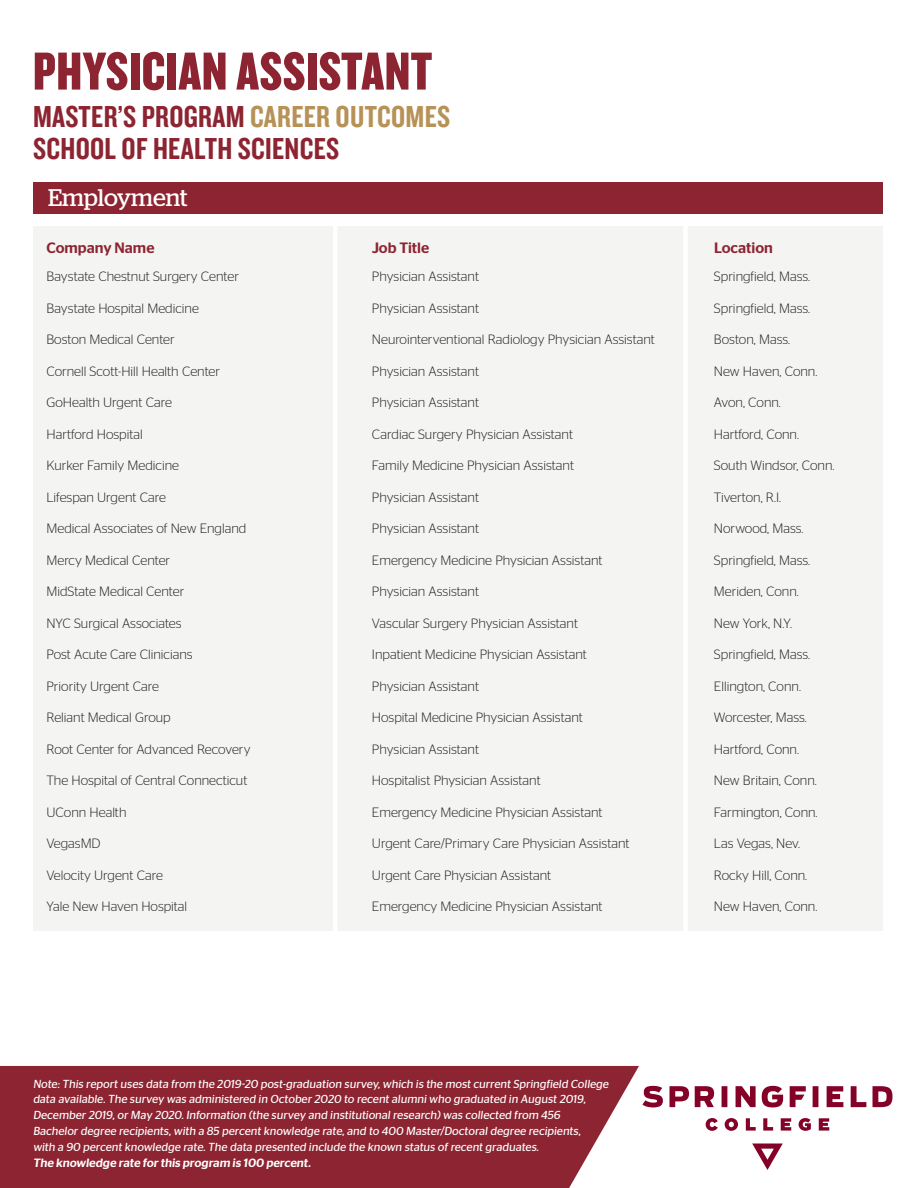
<style>
.page{position:relative;width:918px;height:1188px;background:#fff}
.page>*{position:absolute;margin:0;border:0;box-sizing:border-box;transform-origin:0 0}
.t1{font:55.5px "Knockout 69 Full Liteweight";letter-spacing:.01em;color:#8d2431}
.t2{font:31.5px "Knockout 49 Liteweight";letter-spacing:.01em;color:#8d2431}
.t3{font:24px "Stag";letter-spacing:-.005em;color:#fff}
.t4{font:500 15px "Stag Sans";color:#8d2431}
.t5{font:300 13.5px "Stag Sans";color:#231f20}
.t6{font:500 12px "Stag Sans";color:#fff}
.t7{font:11.7px/15.8px "Stag Sans";color:#fff}
.s1{color:#b79256}
</style>
<div class="page">
<div style="left:0;top:1066px;width:639px;height:122px;background:#8d2431"></div>
<svg style="left:642px;top:1086px;width:251px;height:21px"></svg>
<svg style="left:752px;top:1144px;width:31px;height:26px"></svg>
<svg style="left:706px;top:1118px;width:123px;height:13px"></svg>
<div style="left:33px;top:227px;width:849px;height:704px;background:#f4f4f2"></div>
<div style="left:33px;top:182px;width:849px;height:32px;background:#8d2431"></div>
<div style="left:333px;top:221px;width:5px;height:722px;background:#fff"></div>
<div style="left:683px;top:222px;width:5px;height:722px;background:#fff"></div>
<p class="t1" style="left:33px;top:36px;width:401px">PHYSICIAN ASSISTANT</p>
<p class="t2" style="left:33px;top:97px;width:419px">MASTER’S PROGRAM <span class="s1">CAREER OUTCOMES</span></p>
<p class="t2" style="left:33px;top:128px;width:308px">SCHOOL OF HEALTH SCIENCES</p>
<p class="t3" style="left:48px;top:183px;width:141px">Employment</p>
<p class="t4" style="left:46px;top:239px;width:109px">Company Name</p>
<p class="t4" style="left:372px;top:239px;width:59px">Job Title</p>
<p class="t4" style="left:714px;top:239px;width:60px">Location</p>
<p class="t5" style="left:46px;top:269px;width:194px">Baystate Chestnut Surgery Center</p>
<p class="t5" style="left:372px;top:269px;width:109px">Physician Assistant</p>
<p class="t5" style="left:714px;top:269px;width:98px">Springfield, Mass.</p>
<p class="t5" style="left:46px;top:300px;width:154px">Baystate Hospital Medicine</p>
<p class="t5" style="left:372px;top:300px;width:109px">Physician Assistant</p>
<p class="t5" style="left:714px;top:300px;width:98px">Springfield, Mass.</p>
<p class="t5" style="left:46px;top:332px;width:130px">Boston Medical Center</p>
<p class="t5" style="left:372px;top:332px;width:284px">Neurointerventional Radiology Physician Assistant</p>
<p class="t5" style="left:714px;top:332px;width:78px">Boston, Mass.</p>
<p class="t5" style="left:46px;top:363px;width:175px">Cornell Scott-Hill Health Center</p>
<p class="t5" style="left:372px;top:363px;width:109px">Physician Assistant</p>
<p class="t5" style="left:714px;top:363px;width:105px">New Haven, Conn.</p>
<p class="t5" style="left:46px;top:395px;width:127px">GoHealth Urgent Care</p>
<p class="t5" style="left:372px;top:395px;width:109px">Physician Assistant</p>
<p class="t5" style="left:714px;top:395px;width:68px">Avon, Conn.</p>
<p class="t5" style="left:46px;top:426px;width:98px">Hartford Hospital</p>
<p class="t5" style="left:372px;top:426px;width:203px">Cardiac Surgery Physician Assistant</p>
<p class="t5" style="left:714px;top:426px;width:87px">Hartford, Conn.</p>
<p class="t5" style="left:46px;top:458px;width:134px">Kurker Family Medicine</p>
<p class="t5" style="left:372px;top:458px;width:204px">Family Medicine Physician Assistant</p>
<p class="t5" style="left:714px;top:458px;width:122px">South Windsor, Conn.</p>
<p class="t5" style="left:46px;top:489px;width:121px">Lifespan Urgent Care</p>
<p class="t5" style="left:372px;top:489px;width:109px">Physician Assistant</p>
<p class="t5" style="left:714px;top:489px;width:69px">Tiverton, R.I.</p>
<p class="t5" style="left:46px;top:521px;width:201px">Medical Associates of New England</p>
<p class="t5" style="left:372px;top:521px;width:109px">Physician Assistant</p>
<p class="t5" style="left:714px;top:521px;width:91px">Norwood, Mass.</p>
<p class="t5" style="left:46px;top:552px;width:125px">Mercy Medical Center</p>
<p class="t5" style="left:372px;top:552px;width:232px">Emergency Medicine Physician Assistant</p>
<p class="t5" style="left:714px;top:552px;width:98px">Springfield, Mass.</p>
<p class="t5" style="left:46px;top:584px;width:139px">MidState Medical Center</p>
<p class="t5" style="left:372px;top:584px;width:109px">Physician Assistant</p>
<p class="t5" style="left:714px;top:584px;width:86px">Meriden, Conn.</p>
<p class="t5" style="left:46px;top:615px;width:137px">NYC Surgical Associates</p>
<p class="t5" style="left:372px;top:615px;width:208px">Vascular Surgery Physician Assistant</p>
<p class="t5" style="left:714px;top:615px;width:79px">New York, N.Y.</p>
<p class="t5" style="left:46px;top:647px;width:148px">Post Acute Care Clinicians</p>
<p class="t5" style="left:372px;top:647px;width:216px">Inpatient Medicine Physician Assistant</p>
<p class="t5" style="left:714px;top:647px;width:98px">Springfield, Mass.</p>
<p class="t5" style="left:46px;top:678px;width:114px">Priority Urgent Care</p>
<p class="t5" style="left:372px;top:678px;width:109px">Physician Assistant</p>
<p class="t5" style="left:714px;top:678px;width:88px">Ellington, Conn.</p>
<p class="t5" style="left:46px;top:710px;width:126px">Reliant Medical Group</p>
<p class="t5" style="left:372px;top:710px;width:212px">Hospital Medicine Physician Assistant</p>
<p class="t5" style="left:714px;top:710px;width:94px">Worcester, Mass.</p>
<p class="t5" style="left:46px;top:741px;width:206px">Root Center for Advanced Recovery</p>
<p class="t5" style="left:372px;top:741px;width:109px">Physician Assistant</p>
<p class="t5" style="left:714px;top:741px;width:87px">Hartford, Conn.</p>
<p class="t5" style="left:46px;top:773px;width:202px">The Hospital of Central Connecticut</p>
<p class="t5" style="left:372px;top:773px;width:170px">Hospitalist Physician Assistant</p>
<p class="t5" style="left:714px;top:773px;width:104px">New Britain, Conn.</p>
<p class="t5" style="left:46px;top:804px;width:81px">UConn Health</p>
<p class="t5" style="left:372px;top:804px;width:232px">Emergency Medicine Physician Assistant</p>
<p class="t5" style="left:714px;top:804px;width:105px">Farmington, Conn.</p>
<p class="t5" style="left:46px;top:836px;width:56px">VegasMD</p>
<p class="t5" style="left:372px;top:836px;width:259px">Urgent Care/Primary Care Physician Assistant</p>
<p class="t5" style="left:714px;top:836px;width:87px">Las Vegas, Nev.</p>
<p class="t5" style="left:46px;top:867px;width:118px">Velocity Urgent Care</p>
<p class="t5" style="left:372px;top:867px;width:181px">Urgent Care Physician Assistant</p>
<p class="t5" style="left:714px;top:867px;width:95px">Rocky Hill, Conn.</p>
<p class="t5" style="left:46px;top:899px;width:142px">Yale New Haven Hospital</p>
<p class="t5" style="left:372px;top:899px;width:232px">Emergency Medicine Physician Assistant</p>
<p class="t5" style="left:714px;top:899px;width:105px">New Haven, Conn.</p>
<p class="t7" style="left:33px;top:1076px;width:579px">Note: This report uses data from the 2019-20 post-graduation survey, which is the most current Springfield College data available. The survey was administered in October 2020 to recent alumni who graduated in August 2019,<br>December 2019, or May 2020. Information (the survey and institutional research) was collected from 456</p>
<p class="t7" style="left:33px;top:1123px;width:551px">Bachelor degree recipients, with a 85 percent knowledge rate, and to 400 Master/Doctoral degree recipients,</p>
<p class="t7" style="left:33px;top:1139px;width:509px">with a 90 percent knowledge rate. The data presented include the known status of recent graduates.</p>
<p class="t6" style="left:33px;top:1156px;width:281px">The knowledge rate for this program is 100 percent.</p>
</div>
